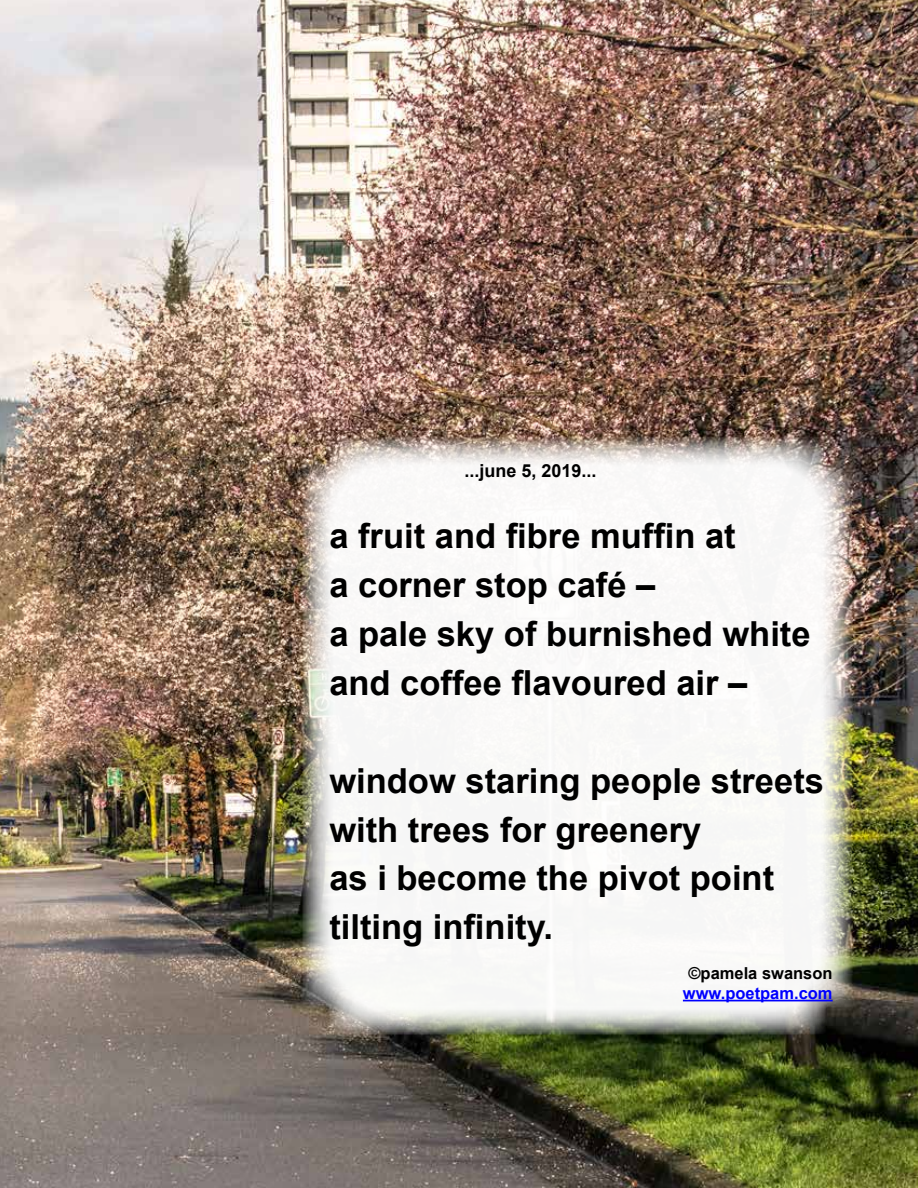
<style>
.page{position:relative;width:918px;height:1188px;background:#fff}
.page>*{position:absolute;margin:0;border:0;box-sizing:border-box;transform-origin:0 0}
.t1{font:700 34.5px/48.9px "Arial";color:#000}
.t2{font:700 18px "Arial";color:#000}
.t3{font:700 16.5px "Arial";color:#00f}
.t4{font:700 16.5px "Arial";color:#000}
</style>
<div class="page">
<img style="left:0;top:0;width:918px;height:1188px">
<svg style="left:302px;top:436px;width:551px;height:599px"></svg>
<hr style="left:683px;top:1000px;width:150px;height:1px;background:#00f">
<p class="t2" style="left:464px;top:459px;width:134px">...june 5, 2019...</p>
<p class="t1" style="left:329px;top:513px;width:483px">a fruit and fibre muffin at<br>a corner stop café –<br>a pale sky of burnished white and coffee flavoured air –</p>
<p class="t1" style="left:329px;top:757px;width:496px">window staring people streets with trees for greenery<br>as i become the pivot point tilting infinity.</p>
<p class="t4" style="left:688px;top:962px;width:146px">©pamela swanson</p>
<p class="t3" style="left:683px;top:982px;width:151px">www.poetpam.com</p>
</div>
